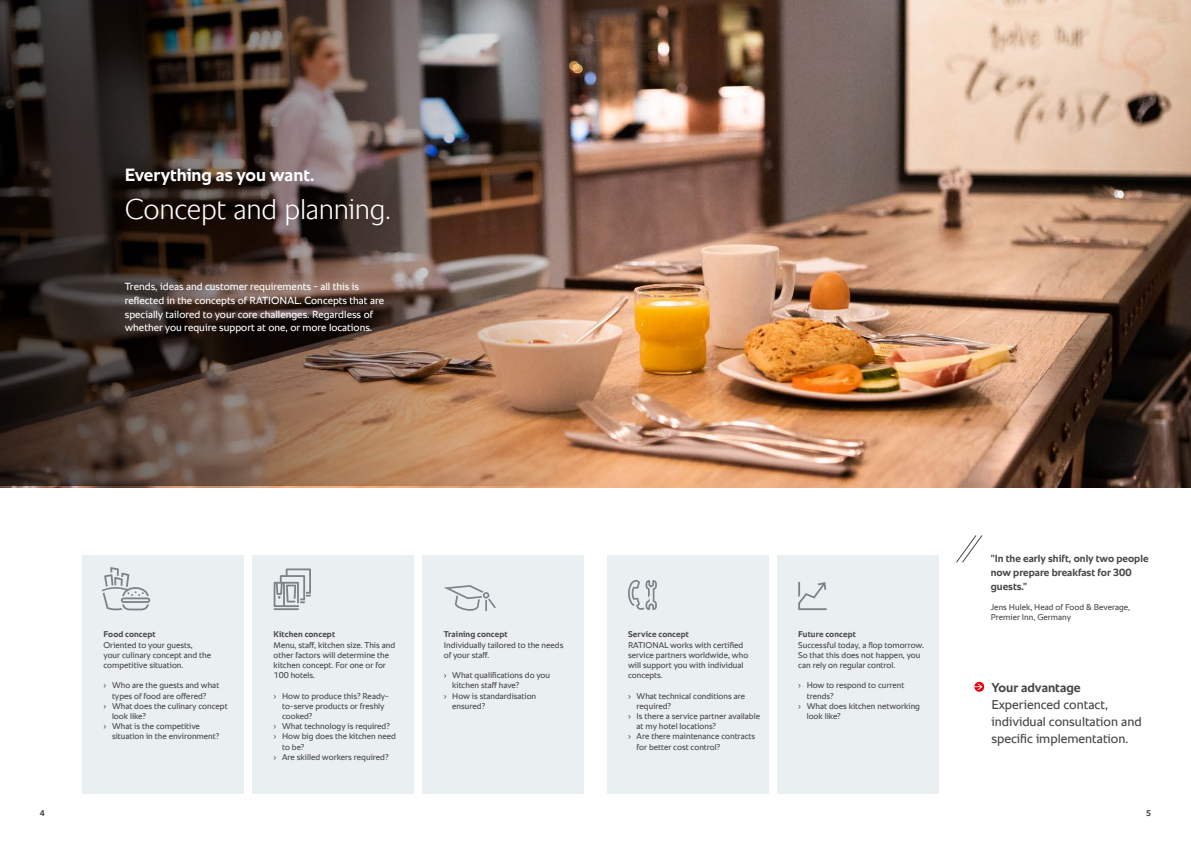
<style>
.page{position:relative;width:1191px;height:842px;background:#fff}
.page>*{position:absolute;margin:0;border:0;box-sizing:border-box;transform-origin:0 0}
.t1{font:300 29px "RATIONAL Sans TT";letter-spacing:-.01em;color:#fff}
.t2{font:700 18px "RATIONAL Sans TT";color:#fff}
.t3{font:13px/17px "RATIONAL Sans TT";color:#484847}
.t4{font:700 13px "RATIONAL Sans TT";color:#484847}
.t5{font:10.5px/13.6px "RATIONAL Sans TT";color:#fff}
.t6{font:700 10.5px/13.6px "RATIONAL Sans TT";color:#484847}
.t7{font:8.5px/10.2px "RATIONAL Sans TT";color:#484847}
.t8{font:700 8.5px "RATIONAL Sans TT";letter-spacing:.015em;color:#484847}
</style>
<div class="page">
<div style="left:82px;top:556px;width:162px;height:238px;background:#eaeff2"></div>
<div style="left:607px;top:556px;width:161px;height:238px;background:#eaeff2"></div>
<div style="left:252px;top:556px;width:162px;height:238px;background:#eaeff2"></div>
<div style="left:777px;top:556px;width:161px;height:238px;background:#eaeff2"></div>
<div style="left:422px;top:556px;width:162px;height:238px;background:#eaeff2"></div>
<svg style="left:102px;top:567px;width:48px;height:43px"></svg>
<svg style="left:628px;top:580px;width:29px;height:30px"></svg>
<svg style="left:444px;top:585px;width:52px;height:26px"></svg>
<svg style="left:798px;top:582px;width:28px;height:28px"></svg>
<svg style="left:274px;top:568px;width:37px;height:42px"></svg>
<img style="left:0;top:0;width:1191px;height:488px">
<img style="left:0;top:0;width:594px;height:486px">
<svg style="left:974px;top:682px;width:10px;height:10px"></svg>
<svg style="left:956px;top:535px;width:27px;height:28px"></svg>
<h2 class="t2" style="left:125px;top:162px;width:191px">Everything as you want.</h2>
<h1 class="t1" style="left:125px;top:188px;width:268px">Concept and planning.</h1>
<p class="t5" style="left:125px;top:280px;width:261px">Trends, ideas and customer requirements - all this is reflected in the concepts of RATIONAL. Concepts that are specially tailored to your core challenges. Regardless of whether you require support at one, or more locations.</p>
<p class="t8" style="left:103px;top:628px;width:54px">Food concept</p>
<p class="t7" style="left:103px;top:639px;width:109px">Oriented to your guests, your culinary concept and the competitive situation.</p>
<p class="t7" style="left:103px;top:680px;width:117px">› Who are the guests and what</p>
<p class="t7" style="left:112px;top:691px;width:96px">types of food are offered?</p>
<p class="t7" style="left:103px;top:701px;width:126px">› What does the culinary concept</p>
<p class="t7" style="left:112px;top:711px;width:36px">look like?</p>
<p class="t7" style="left:103px;top:721px;width:98px">› What is the competitive</p>
<p class="t7" style="left:112px;top:731px;width:109px">situation in the environment?</p>
<p class="t8" style="left:274px;top:628px;width:63px">Kitchen concept</p>
<p class="t7" style="left:274px;top:640px;width:123px">Menu, staff, kitchen size. This and other factors will determine the kitchen concept. For one or for<br>100 hotels.</p>
<p class="t7" style="left:274px;top:691px;width:117px">› How to produce this? Ready-</p>
<p class="t7" style="left:282px;top:701px;width:104px">to-serve products or freshly</p>
<p class="t7" style="left:282px;top:711px;width:32px">cooked?</p>
<p class="t7" style="left:274px;top:721px;width:118px">› What technology is required?</p>
<p class="t7" style="left:274px;top:731px;width:124px">› How big does the kitchen need</p>
<p class="t7" style="left:282px;top:742px;width:24px">to be?</p>
<p class="t7" style="left:274px;top:752px;width:116px">› Are skilled workers required?</p>
<p class="t8" style="left:444px;top:628px;width:65px">Training concept</p>
<p class="t7" style="left:444px;top:640px;width:121px">Individually tailored to the needs of your staff.</p>
<p class="t7" style="left:444px;top:670px;width:108px">› What qualifications do you</p>
<p class="t7" style="left:452px;top:680px;width:69px">kitchen staff have?</p>
<p class="t7" style="left:444px;top:691px;width:94px">› How is standardisation</p>
<p class="t7" style="left:452px;top:701px;width:35px">ensured?</p>
<p class="t8" style="left:628px;top:628px;width:62px">Service concept</p>
<p class="t7" style="left:628px;top:640px;width:122px">RATIONAL works with certified service partners worldwide, who will support you with individual concepts.</p>
<p class="t7" style="left:628px;top:691px;width:119px">› What technical conditions are</p>
<p class="t7" style="left:636px;top:701px;width:36px">required?</p>
<p class="t7" style="left:628px;top:711px;width:133px">› Is there a service partner available</p>
<p class="t7" style="left:636px;top:721px;width:81px">at my hotel locations?</p>
<p class="t7" style="left:628px;top:731px;width:129px">› Are there maintenance contracts</p>
<p class="t7" style="left:636px;top:742px;width:85px">for better cost control?</p>
<p class="t8" style="left:798px;top:628px;width:59px">Future concept</p>
<p class="t7" style="left:798px;top:640px;width:127px">Successful today, a flop tomorrow.<br>So that this does not happen, you can rely on regular control.</p>
<p class="t7" style="left:798px;top:680px;width:108px">› How to respond to current</p>
<p class="t7" style="left:806px;top:691px;width:28px">trends?</p>
<p class="t7" style="left:798px;top:701px;width:123px">› What does kitchen networking</p>
<p class="t7" style="left:806px;top:711px;width:36px">look like?</p>
<p class="t6" style="left:990px;top:552px;width:159px">"In the early shift, only two people now prepare breakfast for 300 guests."</p>
<p class="t7" style="left:990px;top:602px;width:141px">Jens Hulek, Head of Food &amp; Beverage,<br>Premier Inn, Germany</p>
<h3 class="t4" style="left:991px;top:678px;width:91px">Your advantage</h3>
<h3 class="t3" style="left:991px;top:696px;width:152px">Experienced contact, individual consultation and specific implementation.</h3>
<p class="t8" style="left:40px;top:807px;width:7px">4</p>
<p class="t8" style="left:1146px;top:807px;width:7px">5</p>
</div>
